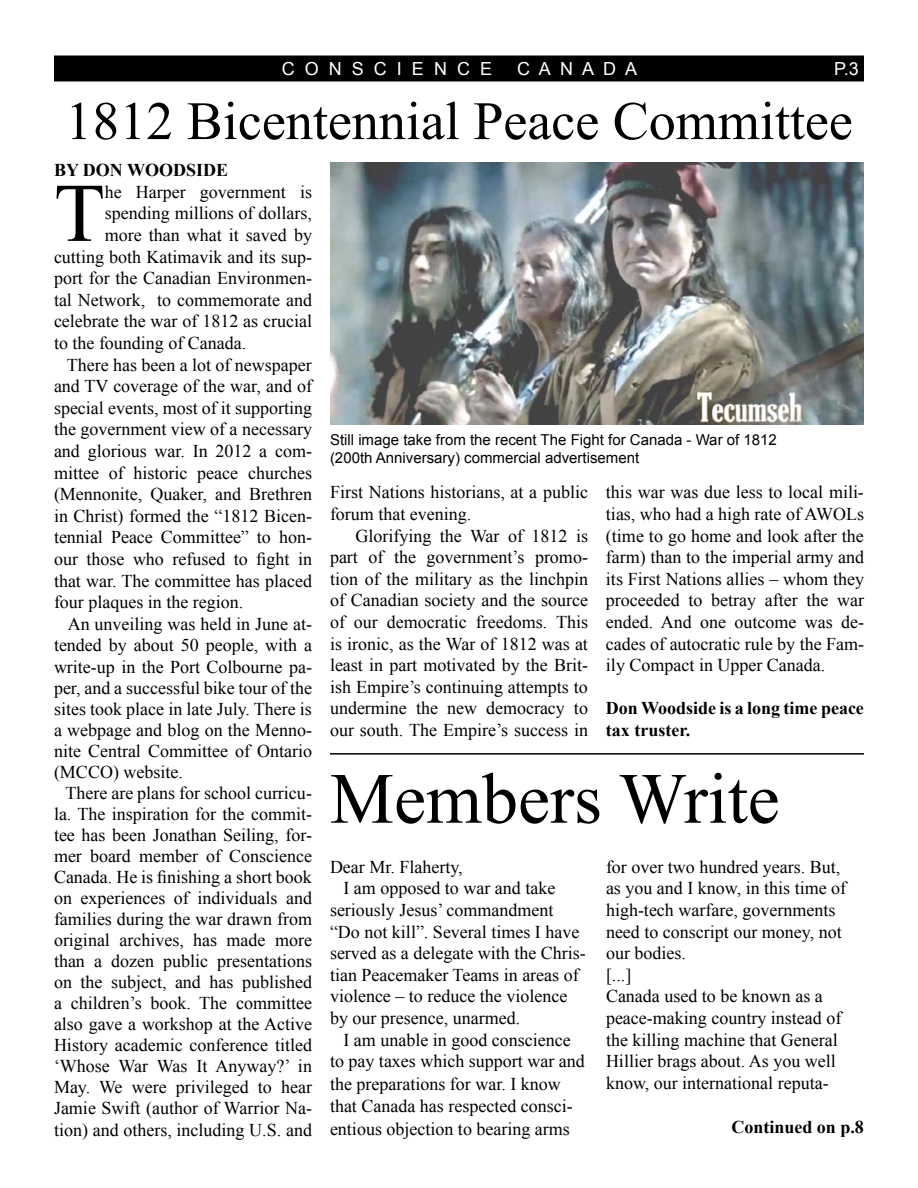
<style>
.page{position:relative;width:918px;height:1188px;background:#fff}
.page>*{position:absolute;margin:0;border:0;box-sizing:border-box;transform-origin:0 0}
.t1{font:83.25px "Times New Roman";color:#000}
.t2{font:72px "Times New Roman";color:#000}
.t3{font:54px "Times New Roman";color:#000}
.t4{font:18px/21.6px "Times New Roman";color:#000}
.t5{font:700 18px/21.6px "Times New Roman";color:#000}
.t6{font:18px "Arial";color:#fff}
.t7{font:15px/18px "Arial";color:#000}
</style>
<div class="page">
<div style="left:55px;top:56px;width:808px;height:25px;background:#000"></div>
<img style="left:330px;top:162px;width:534px;height:262px">
<hr style="left:330px;top:753px;width:534px;height:2px;background:#000">
<p class="t6" style="left:282px;top:57px;width:212px">C O N S C I E N C E</p>
<p class="t6" style="left:517px;top:57px;width:121px">C A N A D A</p>
<p class="t6" style="left:834px;top:56px;width:26px">P.3</p>
<h3 class="t3" style="left:65px;top:85px;width:789px">1812 Bicentennial Peace Committee</h3>
<p class="t5" style="left:54px;top:159px;width:176px">BY DON WOODSIDE</p>
<h1 class="t1" style="left:54px;top:157px;width:52px">T</h1>
<p class="t4" style="left:105px;top:181px;width:209px">he Harper government is</p>
<p class="t4" style="left:105px;top:202px;width:209px">spending millions of dollars,</p>
<p class="t4" style="left:105px;top:224px;width:209px">more than what it saved by</p>
<p class="t4" style="left:54px;top:245px;width:260px">cutting both Katimavik and its sup-</p>
<p class="t4" style="left:54px;top:267px;width:259px">port for the Canadian Environmen-</p>
<p class="t4" style="left:54px;top:289px;width:260px">tal Network, to commemorate and</p>
<p class="t4" style="left:54px;top:310px;width:260px">celebrate the war of 1812 as crucial</p>
<p class="t4" style="left:54px;top:332px;width:194px">to the founding of Canada.</p>
<p class="t4" style="left:67px;top:353px;width:247px">There has been a lot of newspaper</p>
<p class="t4" style="left:54px;top:375px;width:260px">and TV coverage of the war, and of</p>
<p class="t4" style="left:54px;top:397px;width:260px">special events, most of it supporting</p>
<p class="t4" style="left:54px;top:418px;width:260px">the government view of a necessary</p>
<p class="t4" style="left:54px;top:440px;width:260px">and glorious war. In 2012 a com-</p>
<p class="t4" style="left:54px;top:461px;width:260px">mittee of historic peace churches</p>
<p class="t4" style="left:54px;top:483px;width:260px">(Mennonite, Quaker, and Brethren</p>
<p class="t4" style="left:54px;top:505px;width:259px">in Christ) formed the “1812 Bicen-</p>
<p class="t4" style="left:54px;top:526px;width:259px">tennial Peace Committee” to hon-</p>
<p class="t4" style="left:54px;top:548px;width:260px">our those who refused to fight in</p>
<p class="t4" style="left:54px;top:569px;width:260px">that war. The committee has placed</p>
<p class="t4" style="left:54px;top:591px;width:191px">four plaques in the region.</p>
<p class="t4" style="left:68px;top:613px;width:246px">An unveiling was held in June at-</p>
<p class="t4" style="left:54px;top:634px;width:260px">tended by about 50 people, with a</p>
<p class="t4" style="left:54px;top:656px;width:260px">write-up in the Port Colbourne pa-</p>
<p class="t4" style="left:54px;top:677px;width:260px">per, and a successful bike tour of the</p>
<p class="t4" style="left:54px;top:698px;width:259px">sites took place in late July. There is</p>
<p class="t4" style="left:54px;top:719px;width:260px">a webpage and blog on the Menno-</p>
<p class="t4" style="left:54px;top:740px;width:260px">nite Central Committee of Ontario</p>
<p class="t4" style="left:54px;top:761px;width:130px">(MCCO) website.</p>
<p class="t4" style="left:65px;top:782px;width:248px">There are plans for school curricu-</p>
<p class="t4" style="left:54px;top:803px;width:259px">la. The inspiration for the commit-</p>
<p class="t4" style="left:54px;top:824px;width:259px">tee has been Jonathan Seiling, for-</p>
<p class="t4" style="left:54px;top:845px;width:260px">mer board member of Conscience</p>
<p class="t4" style="left:54px;top:866px;width:259px">Canada. He is finishing a short book</p>
<p class="t4" style="left:54px;top:887px;width:260px">on experiences of individuals and</p>
<p class="t4" style="left:54px;top:908px;width:260px">families during the war drawn from</p>
<p class="t4" style="left:54px;top:929px;width:260px">original archives, has made more</p>
<p class="t4" style="left:54px;top:950px;width:260px">than a dozen public presentations</p>
<p class="t4" style="left:54px;top:971px;width:260px">on the subject, and has published</p>
<p class="t4" style="left:54px;top:992px;width:260px">a children’s book. The committee</p>
<p class="t4" style="left:54px;top:1013px;width:260px">also gave a workshop at the Active</p>
<p class="t4" style="left:54px;top:1034px;width:260px">History academic conference titled</p>
<p class="t4" style="left:54px;top:1055px;width:260px">‘Whose War Was It Anyway?’ in</p>
<p class="t4" style="left:54px;top:1076px;width:260px">May. We were privileged to hear</p>
<p class="t4" style="left:54px;top:1097px;width:260px">Jamie Swift (author of Warrior Na-</p>
<p class="t4" style="left:54px;top:1119px;width:260px">tion) and others, including U.S. and</p>
<p class="t7" style="left:330px;top:431px;width:448px">Still image take from the recent The Fight for Canada - War of 1812 (200th Anniversary) commercial advertisement</p>
<p class="t4" style="left:330px;top:481px;width:260px">First Nations historians, at a public forum that evening.</p>
<p class="t4" style="left:330px;top:525px;width:260px;text-align:justify;text-indent:25px">Glorifying the War of 1812 is part of the government’s promo&shy;tion of the military as the linchpin of Canadian society and the source of our democratic freedoms. This is ironic, as the War of 1812 was at least in part motivated by the Brit&shy;ish Empire’s continuing attempts to undermine the new democracy to our south. The Empire’s success in</p>
<p class="t4" style="left:606px;top:481px;width:260px;text-align:justify">this war was due less to local mili&shy;tias, who had a high rate of AWOLs (time to go home and look after the farm) than to the imperial army and its First Nations allies – whom they proceeded to betray after the war ended. And one outcome was de&shy;cades of autocratic rule by the Fam&shy;ily Compact in Upper Canada.</p>
<p class="t5" style="left:606px;top:697px;width:259px">Don Woodside is a long time peace tax truster.</p>
<h2 class="t2" style="left:330px;top:750px;width:451px">Members Write</h2>
<p class="t4" style="left:606px;top:856px;width:242px">for over two hundred years. But, as you and I know, in this time of high-tech warfare, governments need to conscript our money, not our bodies.<br>[...]<br>Canada used to be known as a peace-making country instead of the killing machine that General<br>Hillier brags about. As you well know, our international reputa-</p>
<p class="t5" style="left:731px;top:1116px;width:134px">Continued on p.8</p>
<p class="t4" style="left:330px;top:856px;width:134px">Dear Mr. Flaherty,</p>
<p class="t4" style="left:344px;top:877px;width:213px">I am opposed to war and take</p>
<p class="t4" style="left:330px;top:899px;width:225px">seriously Jesus’ commandment</p>
<p class="t4" style="left:330px;top:921px;width:251px">“Do not kill”. Several times I have</p>
<p class="t4" style="left:330px;top:942px;width:257px">served as a delegate with the Chris-</p>
<p class="t4" style="left:330px;top:964px;width:250px">tian Peacemaker Teams in areas of</p>
<p class="t4" style="left:330px;top:985px;width:239px">violence – to reduce the violence</p>
<p class="t4" style="left:330px;top:1007px;width:192px">by our presence, unarmed.</p>
<p class="t4" style="left:344px;top:1029px;width:229px">I am unable in good conscience</p>
<p class="t4" style="left:330px;top:1050px;width:256px">to pay taxes which support war and</p>
<p class="t4" style="left:330px;top:1073px;width:232px">the preparations for war. I know</p>
<p class="t4" style="left:330px;top:1095px;width:244px">that Canada has respected consci-</p>
<p class="t4" style="left:330px;top:1118px;width:241px">entious objection to bearing arms</p>
</div>
